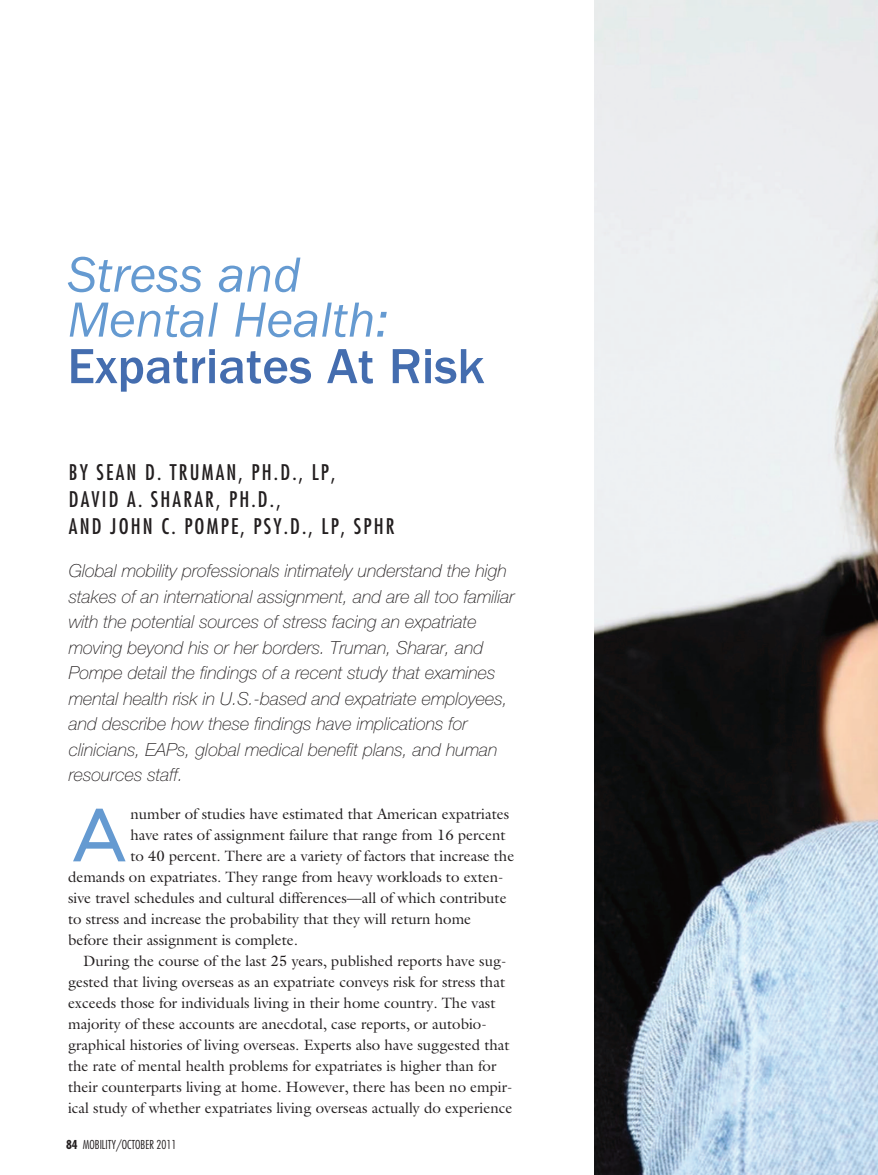
<style>
.page{position:relative;width:878px;height:1175px;background:#fff}
.page>*{position:absolute;margin:0;border:0;box-sizing:border-box;transform-origin:0 0}
.t1{font:73.05px "Grotesque MT Std";color:#659ad1}
.t2{font:italic 51px/45.8px "ITC Franklin Gothic Std";color:#659ad1}
.t3{font:condensed 21px/27px "Futura Std";letter-spacing:.105em;color:#231f20}
.t4{font:italic 100 18px/25.5px "Helvetica Neue LT Std";color:#231f20}
.t5{font:15px "Galliard Std";color:#231f20}
.t6{font:300 condensed 12px "Futura Std";color:#231f20}
.s1{font-weight:500;font-style:normal;color:#446daf}
.s2{font-weight:700}
</style>
<div class="page">
<img style="left:594px;top:0;width:284px;height:1174px">
<p class="t2" style="left:67px;top:251px;width:418px">Stress and<br>Mental Health:<br><span class="s1">Expatriates At Risk</span></p>
<p class="t3" style="left:69px;top:459px;width:327px">BY SEAN D. TRUMAN, PH.D., LP,<br>DAVID A. SHARAR, PH.D.,<br>AND JOHN C. POMPE, PSY.D., LP, SPHR</p>
<p class="t4" style="left:69px;top:560px;width:447px">Global mobility professionals intimately understand the high stakes of an international assignment, and are all too familiar with the potential sources of stress facing an expatriate moving beyond his or her borders. Truman, Sharar, and Pompe detail the findings of a recent study that examines mental health risk in U.S.-based and expatriate employees, and describe how these findings have implications for clinicians, EAPs, global medical benefit plans, and human resources staff.</p>
<p class="t1" style="left:68px;top:793px;width:64px">A</p>
<p class="t5" style="left:130px;top:808px;width:380px">number of studies have estimated that American expatriates</p>
<p class="t5" style="left:130px;top:829px;width:376px">have rates of assignment failure that range from 16 percent</p>
<p class="t5" style="left:130px;top:850px;width:385px">to 40 percent. There are a variety of factors that increase the</p>
<p class="t5" style="left:68px;top:871px;width:437px">demands on expatriates. They range from heavy workloads to exten-</p>
<p class="t5" style="left:68px;top:892px;width:440px">sive travel schedules and cultural differences—all of which contribute</p>
<p class="t5" style="left:68px;top:913px;width:404px">to stress and increase the probability that they will return home</p>
<p class="t5" style="left:68px;top:934px;width:231px">before their assignment is complete.</p>
<p class="t5" style="left:83px;top:955px;width:425px">During the course of the last 25 years, published reports have sug-</p>
<p class="t5" style="left:68px;top:976px;width:438px">gested that living overseas as an expatriate conveys risk for stress that</p>
<p class="t5" style="left:68px;top:997px;width:429px">exceeds those for individuals living in their home country. The vast</p>
<p class="t5" style="left:68px;top:1018px;width:420px">majority of these accounts are anecdotal, case reports, or autobio-</p>
<p class="t5" style="left:68px;top:1039px;width:443px">graphical histories of living overseas. Experts also have suggested that</p>
<p class="t5" style="left:68px;top:1060px;width:430px">the rate of mental health problems for expatriates is higher than for</p>
<p class="t5" style="left:68px;top:1081px;width:446px">their counterparts living at home. However, there has been no empir-</p>
<p class="t5" style="left:68px;top:1102px;width:445px">ical study of whether expatriates living overseas actually do experience</p>
<p class="t6" style="left:66px;top:1137px;width:112px"><span class="s2">84</span> MOBILITY/OCTOBER 2011</p>
</div>
